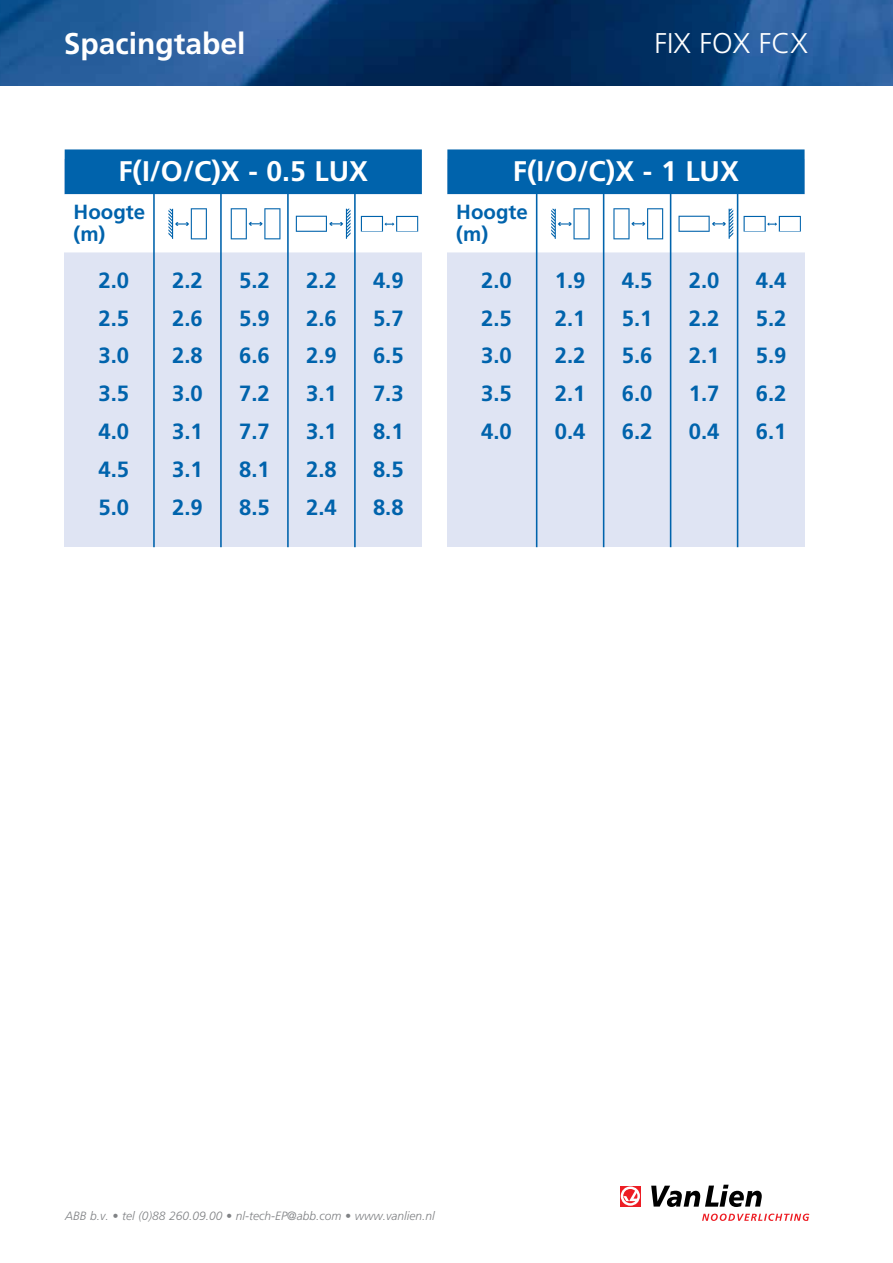
<style>
.page{position:relative;width:893px;height:1263px;background:#fff}
.page>*{position:absolute;margin:0;border:0;box-sizing:border-box;transform-origin:0 0}
.t1{font:700 30px "Frutiger LT Std";color:#fff}
.t2{font:300 28.5px "Frutiger LT Std";color:#fff}
.t3{font:700 28.35px "Frutiger LT Std";color:#fff}
.t4{font:700 22.05px "Frutiger LT Std";color:#0063ac}
.t5{font:700 20.4px/22px "Frutiger LT Std";color:#0063ac}
.t6{font:italic 300 12px "Frutiger LT Std";color:#808285}
</style>
<div class="page">
<img style="left:0;top:0;width:893px;height:85px">
<svg style="left:620px;top:1186px;width:21px;height:20px"></svg>
<svg style="left:621px;top:1186px;width:19px;height:20px"></svg>
<svg style="left:651px;top:1185px;width:111px;height:22px"></svg>
<svg style="left:702px;top:1213px;width:107px;height:8px"></svg>
<div style="left:447px;top:159px;width:358px;height:388px;background:#dfe4f3"></div>
<div style="left:447px;top:149px;width:358px;height:45px;background:#0063ac"></div>
<div style="left:438px;top:194px;width:375px;height:58px;background:#fff"></div>
<svg style="left:551px;top:208px;width:39px;height:31px"></svg>
<svg style="left:613px;top:208px;width:50px;height:31px"></svg>
<svg style="left:678px;top:209px;width:55px;height:30px"></svg>
<svg style="left:744px;top:216px;width:57px;height:16px"></svg>
<hr style="left:536px;top:192px;width:1px;height:355px;background:#0063ac">
<hr style="left:603px;top:192px;width:1px;height:355px;background:#0063ac">
<hr style="left:670px;top:192px;width:1px;height:355px;background:#0063ac">
<hr style="left:737px;top:192px;width:1px;height:355px;background:#0063ac">
<div style="left:65px;top:159px;width:357px;height:388px;background:#dfe4f3"></div>
<div style="left:65px;top:149px;width:357px;height:45px;background:#0063ac"></div>
<div style="left:56px;top:194px;width:375px;height:58px;background:#fff"></div>
<svg style="left:168px;top:208px;width:39px;height:31px"></svg>
<svg style="left:231px;top:208px;width:49px;height:31px"></svg>
<svg style="left:296px;top:209px;width:55px;height:30px"></svg>
<svg style="left:361px;top:216px;width:57px;height:16px"></svg>
<hr style="left:153px;top:193px;width:2px;height:354px;background:#0063ac">
<hr style="left:220px;top:193px;width:2px;height:354px;background:#0063ac">
<hr style="left:287px;top:193px;width:2px;height:354px;background:#0063ac">
<hr style="left:354px;top:193px;width:2px;height:354px;background:#0063ac">
<h1 class="t1" style="left:64px;top:26px;width:183px">Spacingtabel</h1>
<p class="t2" style="left:654px;top:27px;width:155px">FIX FOX FCX</p>
<p class="t3" style="left:118px;top:155px;width:251px">F(I/O/C)X - 0.5 LUX</p>
<p class="t5" style="left:74px;top:200px;width:73px">Hoogte (m)</p>
<p class="t4" style="left:98px;top:267px;width:32px">2.0</p>
<p class="t4" style="left:172px;top:267px;width:32px">2.2</p>
<p class="t4" style="left:239px;top:267px;width:32px">5.2</p>
<p class="t4" style="left:306px;top:267px;width:32px">2.2</p>
<p class="t4" style="left:373px;top:267px;width:32px">4.9</p>
<p class="t4" style="left:98px;top:305px;width:32px">2.5</p>
<p class="t4" style="left:172px;top:305px;width:32px">2.6</p>
<p class="t4" style="left:239px;top:305px;width:32px">5.9</p>
<p class="t4" style="left:306px;top:305px;width:32px">2.6</p>
<p class="t4" style="left:373px;top:305px;width:32px">5.7</p>
<p class="t4" style="left:98px;top:343px;width:32px">3.0</p>
<p class="t4" style="left:172px;top:343px;width:32px">2.8</p>
<p class="t4" style="left:239px;top:343px;width:32px">6.6</p>
<p class="t4" style="left:306px;top:343px;width:32px">2.9</p>
<p class="t4" style="left:373px;top:343px;width:32px">6.5</p>
<p class="t4" style="left:98px;top:381px;width:32px">3.5</p>
<p class="t4" style="left:172px;top:381px;width:32px">3.0</p>
<p class="t4" style="left:239px;top:381px;width:32px">7.2</p>
<p class="t4" style="left:306px;top:381px;width:32px">3.1</p>
<p class="t4" style="left:373px;top:381px;width:32px">7.3</p>
<p class="t4" style="left:98px;top:418px;width:32px">4.0</p>
<p class="t4" style="left:172px;top:418px;width:32px">3.1</p>
<p class="t4" style="left:239px;top:418px;width:32px">7.7</p>
<p class="t4" style="left:306px;top:418px;width:32px">3.1</p>
<p class="t4" style="left:373px;top:418px;width:32px">8.1</p>
<p class="t4" style="left:98px;top:456px;width:32px">4.5</p>
<p class="t4" style="left:172px;top:456px;width:32px">3.1</p>
<p class="t4" style="left:239px;top:456px;width:32px">8.1</p>
<p class="t4" style="left:306px;top:456px;width:32px">2.8</p>
<p class="t4" style="left:373px;top:456px;width:32px">8.5</p>
<p class="t4" style="left:98px;top:494px;width:32px">5.0</p>
<p class="t4" style="left:172px;top:494px;width:32px">2.9</p>
<p class="t4" style="left:239px;top:494px;width:32px">8.5</p>
<p class="t4" style="left:306px;top:494px;width:32px">2.4</p>
<p class="t4" style="left:373px;top:494px;width:32px">8.8</p>
<p class="t3" style="left:513px;top:155px;width:228px">F(I/O/C)X - 1 LUX</p>
<p class="t5" style="left:456px;top:200px;width:73px">Hoogte (m)</p>
<p class="t4" style="left:481px;top:267px;width:32px">2.0</p>
<p class="t4" style="left:555px;top:267px;width:32px">1.9</p>
<p class="t4" style="left:622px;top:267px;width:32px">4.5</p>
<p class="t4" style="left:689px;top:267px;width:32px">2.0</p>
<p class="t4" style="left:756px;top:267px;width:32px">4.4</p>
<p class="t4" style="left:481px;top:305px;width:32px">2.5</p>
<p class="t4" style="left:555px;top:305px;width:32px">2.1</p>
<p class="t4" style="left:622px;top:305px;width:32px">5.1</p>
<p class="t4" style="left:689px;top:305px;width:32px">2.2</p>
<p class="t4" style="left:756px;top:305px;width:32px">5.2</p>
<p class="t4" style="left:481px;top:343px;width:32px">3.0</p>
<p class="t4" style="left:555px;top:343px;width:32px">2.2</p>
<p class="t4" style="left:622px;top:343px;width:32px">5.6</p>
<p class="t4" style="left:689px;top:343px;width:32px">2.1</p>
<p class="t4" style="left:756px;top:343px;width:32px">5.9</p>
<p class="t4" style="left:481px;top:381px;width:32px">3.5</p>
<p class="t4" style="left:555px;top:381px;width:32px">2.1</p>
<p class="t4" style="left:622px;top:381px;width:32px">6.0</p>
<p class="t4" style="left:689px;top:381px;width:32px">1.7</p>
<p class="t4" style="left:756px;top:381px;width:32px">6.2</p>
<p class="t4" style="left:481px;top:418px;width:32px">4.0</p>
<p class="t4" style="left:555px;top:418px;width:32px">0.4</p>
<p class="t4" style="left:622px;top:418px;width:32px">6.2</p>
<p class="t4" style="left:689px;top:418px;width:32px">0.4</p>
<p class="t4" style="left:756px;top:418px;width:32px">6.1</p>
<p class="t6" style="left:65px;top:1209px;width:371px">ABB b.v. • tel (0)88 260.09.00 • nl-tech-EP@abb.com • www.vanlien.nl</p>
</div>
